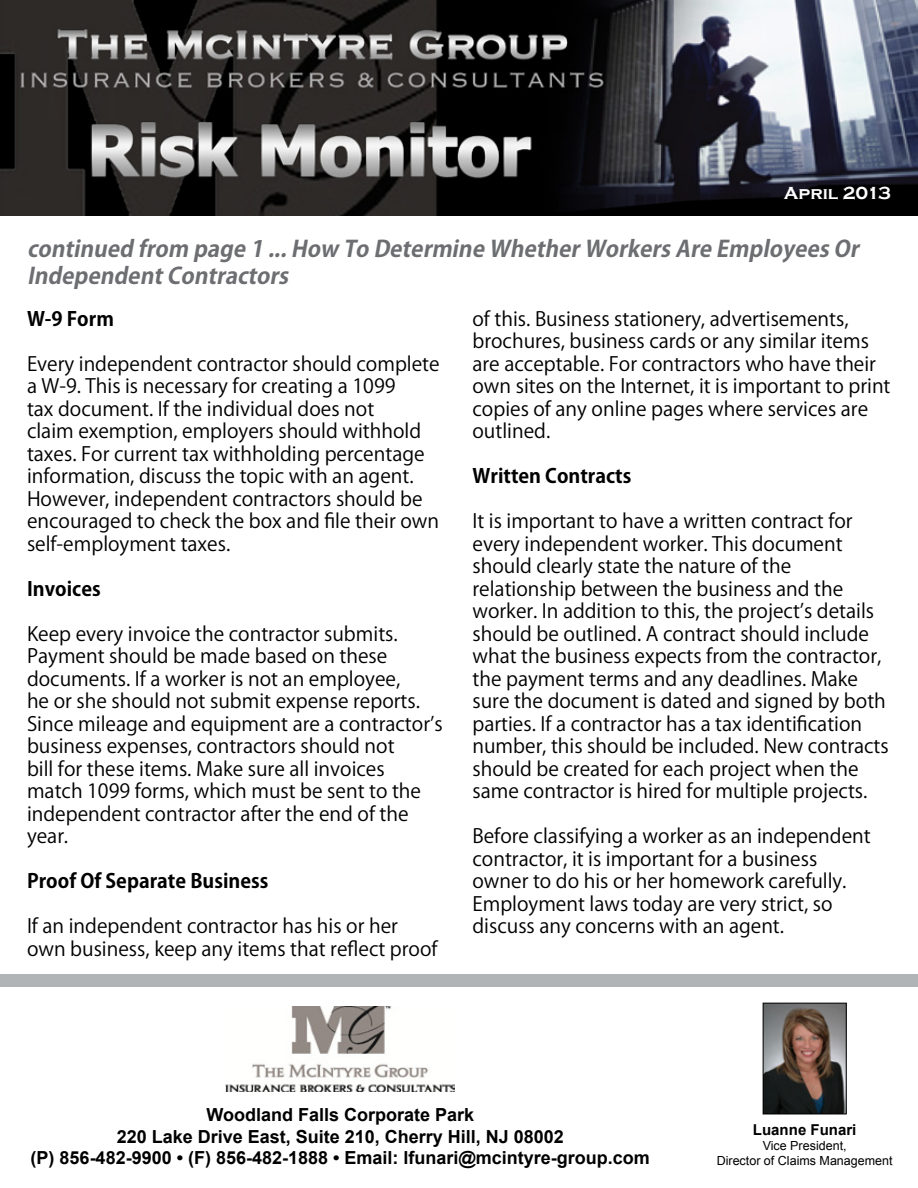
<style>
.page{position:relative;width:918px;height:1188px;background:#fff}
.page>*{position:absolute;margin:0;border:0;box-sizing:border-box;transform-origin:0 0}
.t1{font:italic 700 22.5px/27px "Koz Go Pro";color:#6d6e71}
.t2{font:19.5px/22.5px "Koz Go Pro";color:#000}
.t3{font:700 19.5px "Koz Go Pro";color:#000}
.t4{font:700 18px "Arial";color:#000}
.t5{font:700 18px "Copperplate Gothic";color:#fff}
.t6{font:700 15px "Arial";color:#000}
.t7{font:12.45px "Arial";color:#000}
</style>
<div class="page">
<img style="left:0;top:0;width:918px;height:216px">
<div style="left:0;top:974px;width:918px;height:13px;background:#b1b4b6"></div>
<img style="left:226px;top:1007px;width:229px;height:85px">
<img style="left:765px;top:1005px;width:80px;height:107px">
<div style="left:763px;top:1003px;width:84px;height:111px;border:1px solid #000"></div>
<p class="t5" style="left:784px;top:183px;width:109px">April 2013</p>
<p class="t1" style="left:27px;top:236px;width:839px">continued from page 1 ...How To Determine WhetherWorkersAre EmployeesOr<br>IndependentContractors</p>
<p class="t3" style="left:27px;top:306px;width:88px">W-9 Form</p>
<p class="t2" style="left:27px;top:353px;width:414px">Every independent contractor should complete a W-9. This is necessary for creating a 1099<br>tax document. If the individual does not<br>claim exemption, employers should withhold taxes. For current tax withholding percentage information, discuss the topic with an agent.<br>However, independent contractors should be encouraged to check the box and file their own self-employment taxes.</p>
<p class="t3" style="left:27px;top:576px;width:75px">Invoices</p>
<p class="t2" style="left:27px;top:623px;width:417px">Keep every invoice the contractor submits.<br>Payment should be made based on these documents. If a worker is not an employee,<br>he or she should not submit expense reports.<br>Since mileage and equipment are a contractor’s business expenses, contractors should not<br>bill for these items. Make sure all invoices match 1099 forms, which must be sent to the independent contractor after the end of the year.</p>
<p class="t3" style="left:27px;top:868px;width:243px">Proof Of Separate Business</p>
<p class="t2" style="left:27px;top:915px;width:412px">If an independent contractor has his or her own business, keep any items that reflect proof</p>
<p class="t2" style="left:472px;top:308px;width:420px">of this. Business stationery, advertisements, brochures, business cards or any similar items are acceptable. For contractors who have their own sites on the Internet, it is important to print copies of any online pages where services are outlined.</p>
<p class="t3" style="left:472px;top:463px;width:160px">Written Contracts</p>
<p class="t2" style="left:472px;top:510px;width:418px">It is important to have a written contract for every independent worker. This document should clearly state the nature of the relationship between the business and the worker. In addition to this, the project’s details should be outlined. A contract should include what the business expects from the contractor, the payment terms and any deadlines. Make sure the document is dated and signed by both parties. If a contractor has a tax identification number, this should be included. New contracts should be created for each project when the same contractor is hired for multiple projects.</p>
<p class="t2" style="left:472px;top:825px;width:400px">Before classifying a worker as an independent contractor, it is important for a business owner to do his or her homework carefully.<br>Employment laws today are very strict, so discuss any concerns with an agent.</p>
<p class="t4" style="left:206px;top:1103px;width:269px">Woodland Falls Corporate Park</p>
<p class="t4" style="left:117px;top:1124px;width:449px">220 Lake Drive East, Suite 210, Cherry Hill, NJ 08002</p>
<p class="t4" style="left:31px;top:1146px;width:621px">(P) 856-482-9900 • (F) 856-482-1888 • Email: lfunari@mcintyre-group.com</p>
<p class="t6" style="left:753px;top:1119px;width:105px">Luanne Funari</p>
<p class="t7" style="left:763px;top:1137px;width:85px">Vice President,</p>
<p class="t7" style="left:717px;top:1152px;width:177px">Director of Claims Management</p>
</div>
